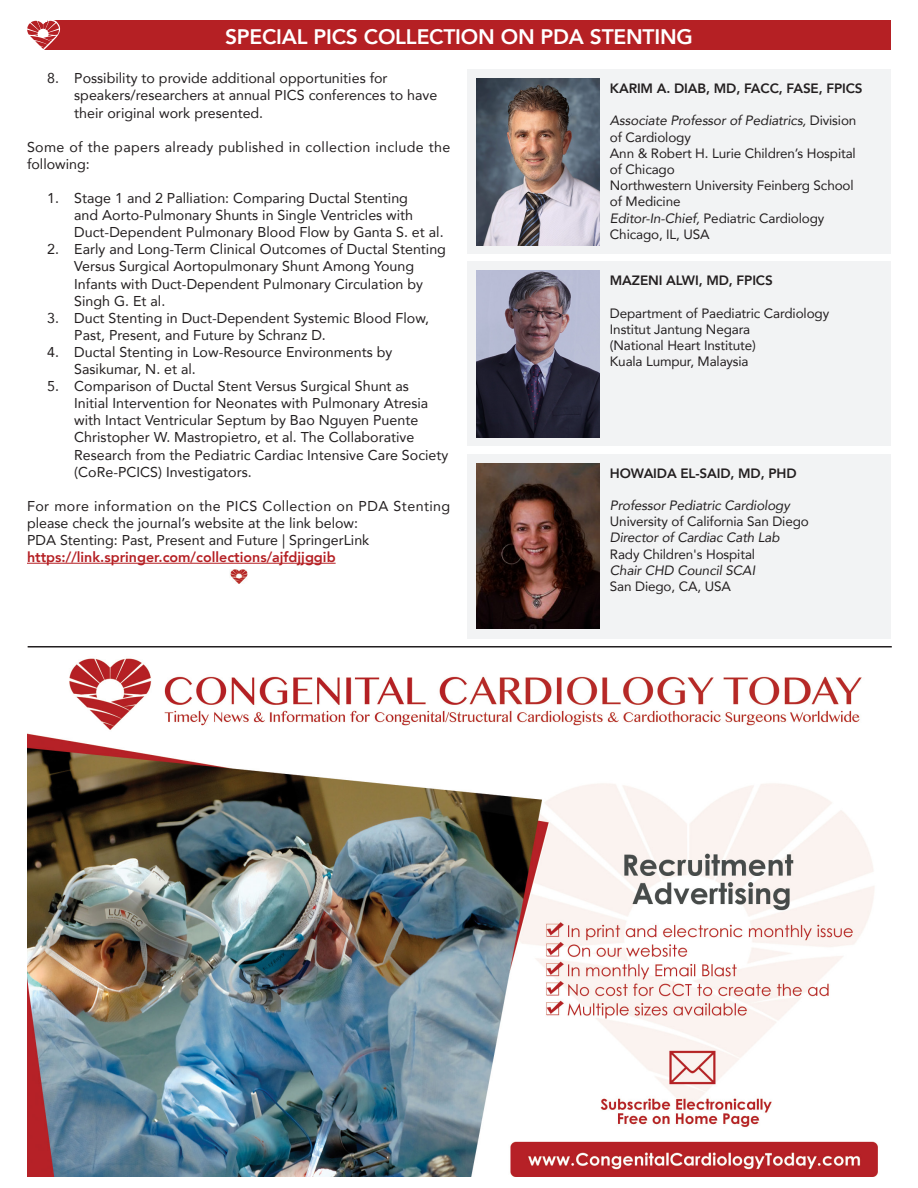
<style>
.page{position:relative;width:918px;height:1188px;background:#fff}
.page>*{position:absolute;margin:0;border:0;box-sizing:border-box;transform-origin:0 0}
.t1{font:800 21px "Avenir";letter-spacing:-.01em;color:#fff}
.t2{font:14.25px/17.1px "Avenir";color:#231f20}
.t3{font:14.25px/17.1px "Avenir";letter-spacing:.03em;color:#231f20}
.t4{font:14.25px/17.1px "Avenir";letter-spacing:.025em;color:#231f20}
.t5{font:800 14.25px "Avenir";color:#b52024}
.author_box_info{font:13.5px "Avenir";letter-spacing:-.01em;color:#231f20}
.author_box_info-2{font:italic 13.5px "Avenir";letter-spacing:-.01em;color:#231f20}
.author_box_info-3{font:800 13.5px "Avenir";letter-spacing:-.01em;color:#231f20}
.s1{font-style:normal}
.s2{font-style:italic}
</style>
<div class="page">
<div style="left:43px;top:21px;width:848px;height:29px;background:#b52024"></div>
<svg style="left:27px;top:20px;width:34px;height:30px"></svg>
<hr style="left:27px;top:1155px;width:864px;height:1px;background:#b52024">
<hr style="left:27px;top:563px;width:309px;height:1px;background:#b52024">
<img style="left:230px;top:569px;width:18px;height:15px">
<div style="left:468px;top:69px;width:423px;height:185px;background:#f2f3f4"></div>
<img style="left:476px;top:78px;width:124px;height:167px">
<div style="left:468px;top:261px;width:423px;height:185px;background:#f2f3f4"></div>
<img style="left:476px;top:271px;width:124px;height:167px">
<div style="left:468px;top:454px;width:423px;height:185px;background:#f2f3f4"></div>
<img style="left:476px;top:463px;width:123px;height:166px">
<img style="left:28px;top:658px;width:863px;height:519px">
<hr style="left:28px;top:646px;width:864px;height:2px;background:#231f20">
<p class="t1" style="left:225px;top:20px;width:469px">SPECIAL PICS COLLECTION ON PDA STENTING</p>
<p class="t2" style="left:74px;top:69px;width:365px;text-indent:-27px">8. Possibility to provide additional opportunities for speakers/researchers at annual PICS conferences to have their original work presented.</p>
<p class="t4" style="left:27px;top:138px;width:425px">Some of the papers already published in collection include the following:</p>
<p class="t2" style="left:74px;top:189px;width:371px;text-indent:-27px">1. Stage 1 and 2 Palliation: Comparing Ductal Stenting<br>and Aorto‑Pulmonary Shunts in Single Ventricles with<br>Duct‑Dependent Pulmonary Blood Flow by Ganta S. et al.</p>
<p class="t2" style="left:74px;top:240px;width:373px;text-indent:-27px">2. Early and Long-Term Clinical Outcomes of Ductal Stenting Versus Surgical Aortopulmonary Shunt Among Young Infants with Duct-Dependent Pulmonary Circulation by Singh G. Et al.</p>
<p class="t2" style="left:74px;top:309px;width:356px;text-indent:-27px">3. Duct Stenting in Duct-Dependent Systemic Blood Flow,<br>Past, Present, and Future by Schranz D.</p>
<p class="t2" style="left:74px;top:343px;width:320px;text-indent:-27px">4. Ductal Stenting in Low-Resource Environments by<br>Sasikumar, N. et al.</p>
<p class="t2" style="left:74px;top:377px;width:376px;text-indent:-27px">5. Comparison of Ductal Stent Versus Surgical Shunt as<br>Initial Intervention for Neonates with Pulmonary Atresia with Intact Ventricular Septum by Bao Nguyen Puente Christopher W. Mastropietro, et al. The Collaborative Research from the Pediatric Cardiac Intensive Care Society (CoRe-PCICS) Investigators.</p>
<p class="t3" style="left:27px;top:497px;width:425px">For more information on the PICS Collection on PDA Stenting please check the journal’s website at the link below:</p>
<p class="t2" style="left:27px;top:531px;width:344px">PDA Stenting: Past, Present and Future | SpringerLink</p>
<p class="t5" style="left:27px;top:546px;width:310px">https://link.springer.com/collections/ajfdjjggib</p>
<p class="author_box_info-3" style="left:610px;top:78px;width:254px">KARIM A. DIAB, MD, FACC, FASE, FPICS</p>
<p class="author_box_info-2" style="left:610px;top:112px;width:248px">Associate Professor of Pediatrics, <span class="s1">Division</span></p>
<p class="author_box_info" style="left:610px;top:126px;width:82px">of Cardiology</p>
<p class="author_box_info" style="left:610px;top:142px;width:247px">Ann &amp; Robert H. Lurie Children’s Hospital</p>
<p class="author_box_info" style="left:610px;top:158px;width:66px">of Chicago</p>
<p class="author_box_info" style="left:610px;top:175px;width:245px">Northwestern University Feinberg School</p>
<p class="author_box_info" style="left:610px;top:191px;width:72px">of Medicine</p>
<p class="author_box_info" style="left:610px;top:207px;width:216px"><span class="s2">Editor-In-Chief,</span> Pediatric Cardiology</p>
<p class="author_box_info" style="left:610px;top:223px;width:101px">Chicago, IL, USA</p>
<p class="author_box_info-3" style="left:610px;top:270px;width:164px">MAZENI ALWI, MD, FPICS</p>
<p class="author_box_info" style="left:610px;top:302px;width:221px">Department of Paediatric Cardiology</p>
<p class="author_box_info" style="left:610px;top:318px;width:142px">Institut Jantung Negara</p>
<p class="author_box_info" style="left:610px;top:335px;width:147px">(National Heart Institute)</p>
<p class="author_box_info" style="left:610px;top:351px;width:140px">Kuala Lumpur, Malaysia</p>
<p class="author_box_info-3" style="left:610px;top:462px;width:188px">HOWAIDA EL-SAID, MD, PHD</p>
<p class="author_box_info-2" style="left:610px;top:497px;width:181px">Professor Pediatric Cardiology</p>
<p class="author_box_info" style="left:610px;top:511px;width:200px">University of California San Diego</p>
<p class="author_box_info-2" style="left:610px;top:529px;width:171px">Director of Cardiac Cath Lab</p>
<p class="author_box_info" style="left:610px;top:543px;width:147px">Rady Children's Hospital</p>
<p class="author_box_info-2" style="left:610px;top:562px;width:147px">Chair CHD Council SCAI</p>
<p class="author_box_info" style="left:610px;top:575px;width:123px">San Diego, CA, USA</p>
</div>
